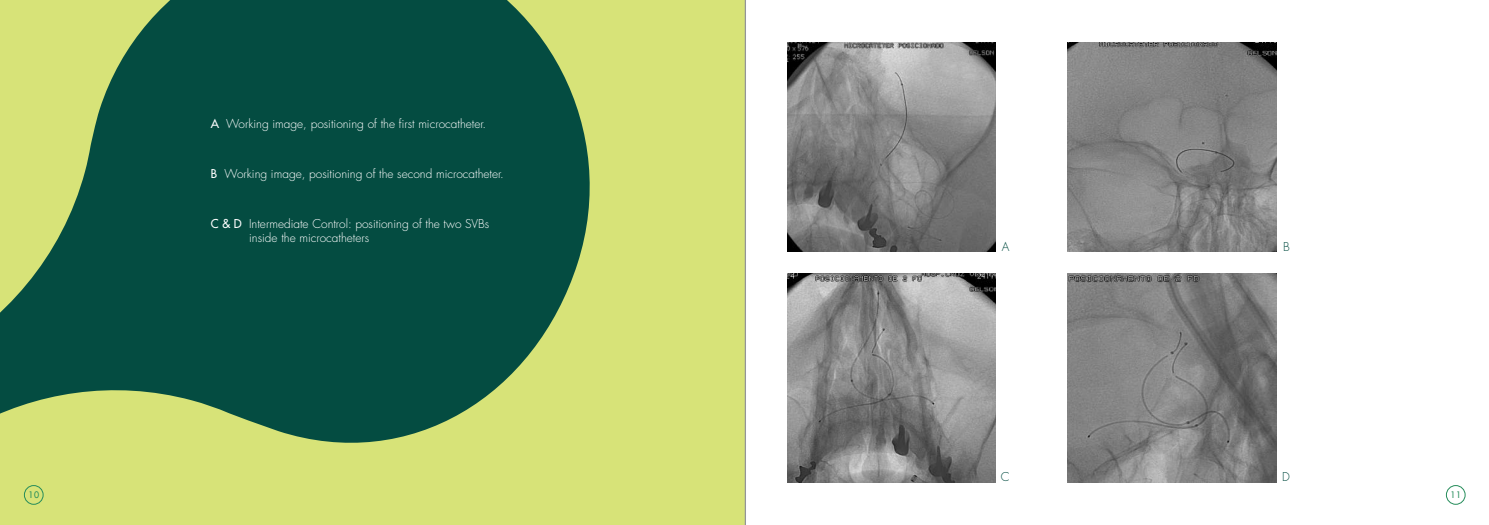
<style>
.page{position:relative;width:1489px;height:525px;background:#fff}
.page>*{position:absolute;margin:0;border:0;box-sizing:border-box;transform-origin:0 0}
.t1{font:300 11.88px/14.2px "Futura";color:#fff}
.t2{font:300 11.88px "Futura";color:#044c41}
.t3{font:8.75px "Futura";color:#268d5b}
.s1{font-weight:400}
</style>
<div class="page">
<div style="left:0;top:0;width:744px;height:524px;background:#d7e378"></div>
<hr style="left:744px;top:0;width:2px;height:524px;background:#939598">
<div style="left:1445px;top:485px;width:20px;height:19px;border:1px solid #268d5b;border-radius:50%"></div>
<svg style="left:0;top:0;width:590px;height:505px;fill:#044c41"></svg>
<img style="left:787px;top:43px;width:208px;height:208px">
<img style="left:787px;top:273px;width:208px;height:209px">
<img style="left:1067px;top:43px;width:209px;height:208px">
<img style="left:1067px;top:273px;width:209px;height:209px">
<p class="t1" style="left:211px;top:117px;width:277px"><span class="s1">A</span> Working image, positioning of the first microcatheter.</p>
<p class="t1" style="left:211px;top:166px;width:294px"><span class="s1">B</span> Working image, positioning of the second microcatheter.</p>
<p class="t1" style="left:249px;top:216px;width:242px;text-indent:-38px"><span class="s1">C &amp; D</span> Intermediate Control: positioning of the two SVBs inside the microcatheters</p>
<p class="t2" style="left:1001px;top:239px;width:9px">A</p>
<p class="t2" style="left:1000px;top:468px;width:10px">C</p>
<p class="t2" style="left:1282px;top:239px;width:8px">B</p>
<p class="t2" style="left:1281px;top:468px;width:9px">D</p>
<p class="t3" style="left:28px;top:488px;width:12px">10</p>
<p class="t3" style="left:1450px;top:488px;width:12px">11</p>
</div>
